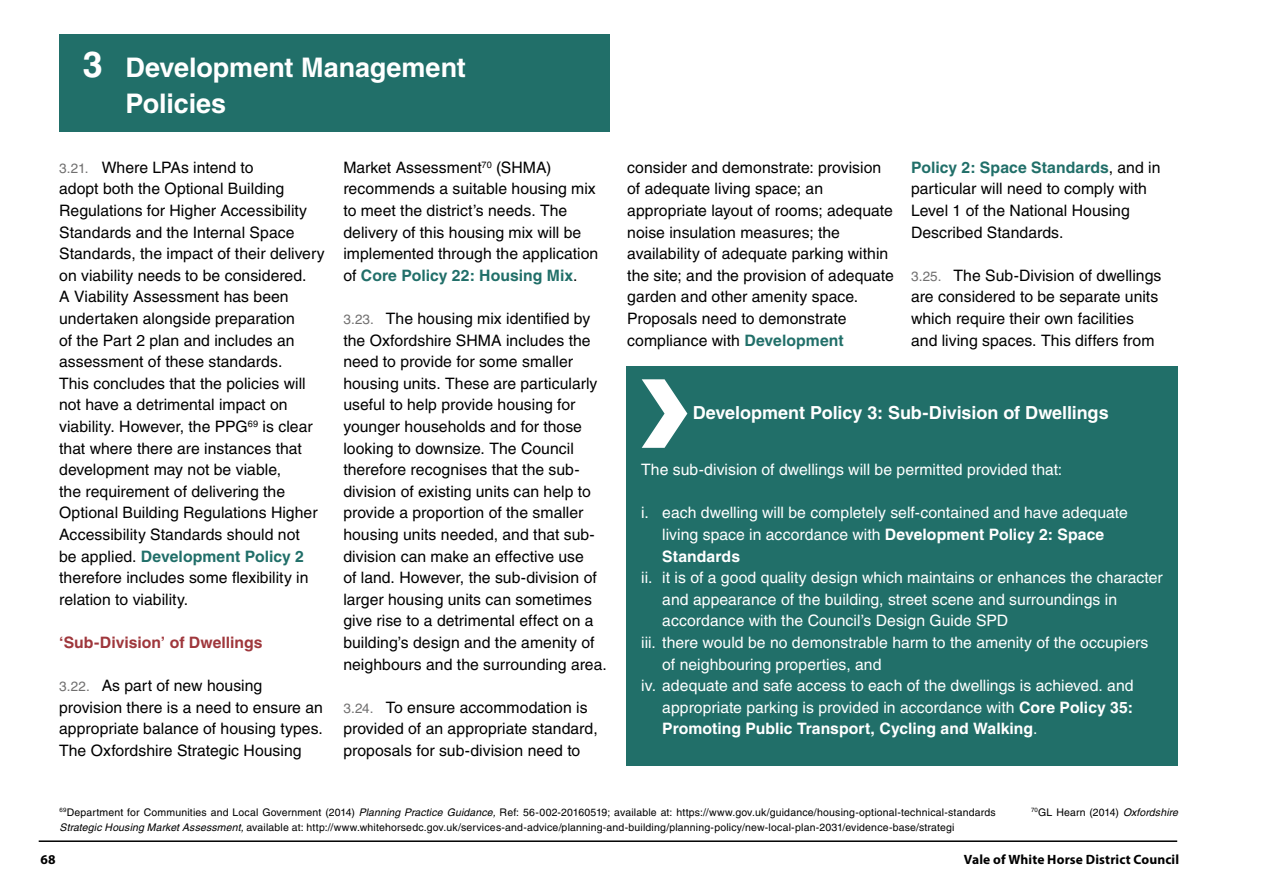
<style>
.page{position:relative;width:1263px;height:893px;background:#fff}
.page>*{position:absolute;margin:0;border:0;box-sizing:border-box;transform-origin:0 0}
.t1{font:700 27px/36px "Helvetica";letter-spacing:-.005em;color:#fff}
.t2{font:700 18px "Helvetica";letter-spacing:-.005em;color:#fff}
.t3{font:15.75px/21.6px "Helvetica";color:#000}
.t4{font:15.75px/21.6px "Helvetica";color:#fff}
.t5{font:700 15.75px "Helvetica";color:#fff}
.t6{font:700 15.75px "Helvetica";color:#9f373c}
.t7{font:700 13.5px "Myriad Pro";letter-spacing:.01em;color:#000}
.t8{font:10.5px "Helvetica";letter-spacing:.015em;color:#000}
.s1{font-size:36px}
.s2{font-size:13.5px;color:#706f6f}
.s3{font-weight:700;color:#216f69}
.s4{font-weight:700}
.s5{font-weight:400}
.s6{font-style:italic}
</style>
<div class="page">
<hr style="left:39px;top:840px;width:1138px;height:2px;background:#000">
<div style="left:60px;top:34px;width:550px;height:97px;background:#216f69"></div>
<div style="left:626px;top:366px;width:552px;height:399px;background:#216f69"></div>
<svg style="left:642px;top:379px;width:45px;height:69px"></svg>
<h1 class="t1" style="left:125px;top:49px;width:342px;text-indent:-43px"><span class="s1">3</span> Development Management<br>Policies</h1>
<p class="t3" style="left:59px;top:156px;width:267px"><span class="s2">3.21.</span> Where LPAs intend to<br>adopt both the Optional Building Regulations for Higher Accessibility Standards and the Internal Space Standards, the impact of their delivery on viability needs to be considered.<br>A Viability Assessment has been undertaken alongside preparation<br>of the Part 2 plan and includes an assessment of these standards.<br>This concludes that the policies will not have a detrimental impact on viability. However, the PPG<sup>69</sup> is clear that where there are instances that development may not be viable,<br>the requirement of delivering the Optional Building Regulations Higher Accessibility Standards should not<br>be applied. <span class="s3">Development Policy 2 </span>therefore includes some flexibility in relation to viability.</p>
<p class="t6" style="left:59px;top:633px;width:205px">‘Sub-Division’ of Dwellings</p>
<p class="t3" style="left:59px;top:675px;width:265px"><span class="s2">3.22.</span> As part of new housing provision there is a need to ensure an appropriate balance of housing types.<br>The Oxfordshire Strategic Housing</p>
<p class="t3" style="left:343px;top:156px;width:256px">Market Assessment<sup>70</sup> (SHMA) recommends a suitable housing mix to meet the district’s needs. The delivery of this housing mix will be implemented through the application of <span class="s3">Core Policy 22: Housing Mix</span>.</p>
<p class="t3" style="left:343px;top:308px;width:265px"><span class="s2">3.23.</span> The housing mix identified by the Oxfordshire SHMA includes the need to provide for some smaller housing units. These are particularly useful to help provide housing for younger households and for those looking to downsize. The Council therefore recognises that the sub&shy;division of existing units can help to provide a proportion of the smaller housing units needed, and that sub&shy;division can make an effective use<br>of land. However, the sub-division of larger housing units can sometimes give rise to a detrimental effect on a building’s design and the amenity of neighbours and the surrounding area.</p>
<p class="t3" style="left:343px;top:696px;width:256px"><span class="s2">3.24.</span> To ensure accommodation is provided of an appropriate standard, proposals for sub-division need to</p>
<p class="t3" style="left:627px;top:156px;width:268px">consider and demonstrate: provision of adequate living space; an appropriate layout of rooms; adequate noise insulation measures; the availability of adequate parking within the site; and the provision of adequate garden and other amenity space.<br>Proposals need to demonstrate compliance with <span class="s3">Development</span></p>
<p class="t3" style="left:911px;top:156px;width:251px"><span class="s3">Policy 2: Space Standards</span>, and in particular will need to comply with<br>Level 1 of the National Housing<br>Described Standards.</p>
<p class="t3" style="left:911px;top:264px;width:252px"><span class="s2">3.25.</span> The Sub-Division of dwellings are considered to be separate units which require their own facilities and living spaces. This differs from</p>
<p class="t2" style="left:693px;top:402px;width:417px">Development Policy 3: Sub-Division of Dwellings</p>
<p class="t4" style="left:641px;top:459px;width:422px">The sub-division of dwellings will be permitted provided that:</p>
<p class="t4" style="left:662px;top:502px;width:467px;text-indent:-21px">i. each dwelling will be completely self-contained and have adequate living space in accordance with <span class="s4">Development Policy 2: Space<br>Standards</span></p>
<p class="t4" style="left:641px;top:567px;width:523px">ii. it is of a good quality design which maintains or enhances the character</p>
<p class="t4" style="left:662px;top:588px;width:456px">and appearance of the building, street scene and surroundings in</p>
<p class="t4" style="left:662px;top:610px;width:347px">accordance with the Council’s Design Guide SPD</p>
<p class="t4" style="left:641px;top:632px;width:509px">iii. there would be no demonstrable harm to the amenity of the occupiers</p>
<p class="t4" style="left:662px;top:653px;width:221px">of neighbouring properties, and</p>
<p class="t4" style="left:641px;top:675px;width:494px">iv. adequate and safe access to each of the dwellings is achieved. and</p>
<p class="t4" style="left:662px;top:696px;width:472px">appropriate parking is provided in accordance with <span class="s4">Core Policy 35:</span></p>
<p class="t5" style="left:662px;top:719px;width:377px">Promoting Public Transport, Cycling and Walking<span class="s5">.</span></p>
<p class="t8" style="left:60px;top:806px;width:938px"><sup>69</sup>Department for Communities and Local Government (2014) <span class="s6">Planning Practice Guidance,</span> Ref: 56-002-20160519; available at: https://www.gov.uk/guidance/housing-optional-technical-standards</p>
<p class="t8" style="left:1031px;top:806px;width:148px"><sup>70</sup>GL Hearn (2014) <span class="s6">Oxfordshire</span></p>
<p class="t8" style="left:60px;top:821px;width:896px"><span class="s6">Strategic Housing Market Assessment,</span> available at: http://www.whitehorsedc.gov.uk/services-and-advice/planning-and-building/planning-policy/new-local-plan-2031/evidence-base/strategi</p>
<p class="t7" style="left:40px;top:851px;width:17px">68</p>
<p class="t7" style="left:964px;top:851px;width:217px">Vale of White Horse District Council</p>
</div>
